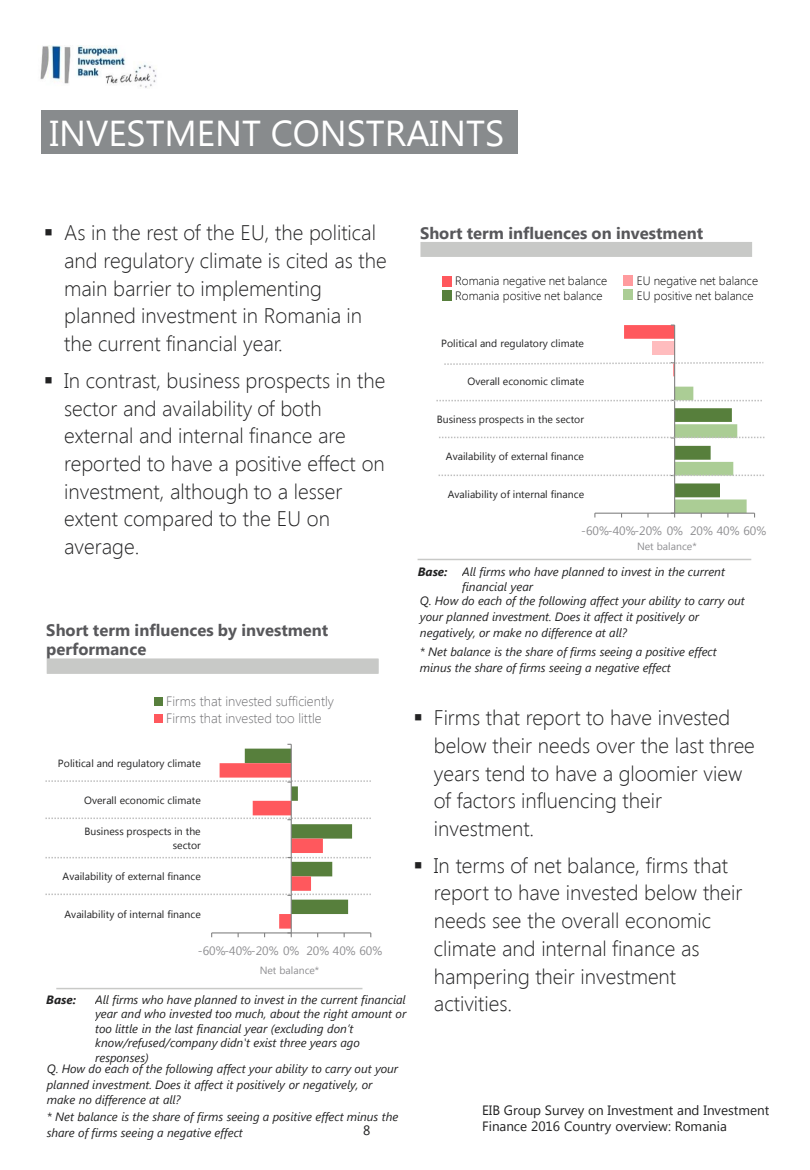
<style>
.page{position:relative;width:810px;height:1170px;background:#fff}
.page>*{position:absolute;margin:0;border:0;box-sizing:border-box;transform-origin:0 0}
.t1{font:36px "Segoe UI";color:#fff}
.t2{font:300 21.15px "Segoe UI";color:#222223}
.t3{font:300 21px/27.8px "Segoe UI";color:#222223}
.t4{font:700 16.5px/19.8px "Segoe UI";color:#58585b}
.t5{font:13.5px/15.3px "Segoe UI";color:#222223}
.t6{font:300 13.5px "Segoe UI";color:#6e6e71}
.t7{font:italic 12px/15.9px "Segoe UI";letter-spacing:-.005em;color:#222223}
.t8{font:300 12px "Segoe UI";color:#000}
.t9{font:12px "Segoe UI";color:#8f8f92}
.t10{font:italic 700 12px "Segoe UI";letter-spacing:-.005em;color:#222223}
.t11{font:10.5px "Segoe UI";color:#222223}
.t12{font:10.5px "Segoe UI";color:#8f8f92}
</style>
<div class="page">
<img style="left:40px;top:46px;width:117px;height:42px">
<div style="left:41px;top:111px;width:477px;height:43px;background:#888b8d"></div>
<div style="left:47px;top:659px;width:331px;height:15px;background:#c8c9c7"></div>
<hr style="left:56px;top:988px;width:306px;height:1px;background:#c8c9c7">
<div style="left:420px;top:242px;width:332px;height:15px;background:#c8c9c7"></div>
<hr style="left:418px;top:559px;width:333px;height:1px;background:#c8c9c7">
<svg style="left:45px;top:744px;width:326px;height:193px"></svg>
<div style="left:155px;top:698px;width:8px;height:8px;background:#577f3c"></div>
<div style="left:155px;top:715px;width:8px;height:8px;background:#ff585d"></div>
<hr style="left:674px;top:325px;width:1px;height:188px;background:#7f7f7f">
<svg style="left:444px;top:325px;width:320px;height:51px"></svg>
<svg style="left:436px;top:387px;width:328px;height:131px"></svg>
<div style="left:442px;top:277px;width:10px;height:10px;background:#ff585d"></div>
<div style="left:442px;top:291px;width:10px;height:10px;background:#577f3c"></div>
<div style="left:624px;top:276px;width:9px;height:10px;background:#ff9b9e"></div>
<div style="left:623px;top:290px;width:10px;height:10px;background:#abcd95"></div>
<p class="t1" style="left:50px;top:107px;width:456px">INVESTMENT CONSTRAINTS</p>
<p class="t3" style="left:64px;top:217px;width:324px;text-indent:-20px">▪ As in the rest of the EU, the political and regulatory climate is cited as the</p>
<p class="t2" style="left:64px;top:273px;width:259px">main barrier to implementing</p>
<p class="t3" style="left:64px;top:300px;width:299px">planned investment in Romania in the current financial year.</p>
<p class="t3" style="left:64px;top:365px;width:323px;text-indent:-20px">▪ In contrast, business prospects in the sector and availability of both external and internal finance are reported to have a positive effect on investment, although to a lesser extent compared to the EU on average.</p>
<p class="t4" style="left:46px;top:618px;width:284px">Short term influences by investment performance</p>
<p class="t6" style="left:166px;top:691px;width:169px">Firms that invested sufficiently</p>
<p class="t6" style="left:166px;top:709px;width:157px">Firms that invested too little</p>
<p class="t11" style="left:58px;top:755px;width:144px">Political and regulatory climate</p>
<p class="t11" style="left:84px;top:793px;width:118px">Overall economic climate</p>
<p class="t11" style="left:85px;top:824px;width:118px">Business prospects in the</p>
<p class="t11" style="left:173px;top:838px;width:30px">sector</p>
<p class="t11" style="left:63px;top:869px;width:140px">Availability of external finance</p>
<p class="t11" style="left:64px;top:906px;width:138px">Availability of internal finance</p>
<p class="t9" style="left:198px;top:942px;width:103px">-60%-40%-20% 0%</p>
<p class="t9" style="left:306px;top:942px;width:77px">20% 40% 60%</p>
<p class="t12" style="left:260px;top:963px;width:61px">Net balance*</p>
<p class="t10" style="left:46px;top:991px;width:31px">Base:</p>
<p class="t7" style="left:95px;top:992px;width:313px;line-height:14.4px">All firms who have planned to invest in the current financial year and who invested too much, about the right amount or too little in the last financial year (excluding don’t know/refused/company didn't exist three years ago responses)</p>
<p class="t7" style="left:47px;top:1060px;width:353px">Q. How do each of the following affect your ability to carry out your planned investment. Does it affect it positively or negatively, or make no difference at all?</p>
<p class="t7" style="left:47px;top:1108px;width:353px">* Net balance is the share of firms seeing a positive effect minus the share of firms seeing a negative effect</p>
<p class="t5" style="left:363px;top:1122px;width:9px">8</p>
<p class="t4" style="left:420px;top:221px;width:285px">Short term influences on investment</p>
<p class="t8" style="left:455px;top:272px;width:153px">Romania negative net balance</p>
<p class="t8" style="left:455px;top:287px;width:149px">Romania positive net balance</p>
<p class="t11" style="left:441px;top:336px;width:144px">Political and regulatory climate</p>
<p class="t11" style="left:468px;top:374px;width:118px">Overall economic climate</p>
<p class="t11" style="left:437px;top:411px;width:149px">Business prospects in the sector</p>
<p class="t11" style="left:446px;top:449px;width:140px">Availability of external finance</p>
<p class="t11" style="left:448px;top:487px;width:138px">Avaliability of internal finance</p>
<p class="t8" style="left:637px;top:272px;width:123px">EU negative net balance</p>
<p class="t8" style="left:637px;top:287px;width:118px">EU positive net balance</p>
<p class="t9" style="left:581px;top:522px;width:103px">-60%-40%-20% 0%</p>
<p class="t9" style="left:690px;top:522px;width:78px">20% 40% 60%</p>
<p class="t12" style="left:637px;top:538px;width:61px">Net balance*</p>
<p class="t10" style="left:418px;top:564px;width:31px">Base:</p>
<p class="t7" style="left:462px;top:564px;width:264px;line-height:14.4px">All firms who have planned to invest in the current financial year</p>
<p class="t7" style="left:420px;top:592px;width:326px">Q. How do each of the following affect your ability to carry out your planned investment. Does it affect it positively or negatively, or make no difference at all?</p>
<p class="t7" style="left:420px;top:643px;width:298px">* Net balance is the share of firms seeing a positive effect minus the share of firms seeing a negative effect</p>
<p class="t3" style="left:434px;top:702px;width:323px;text-indent:-20px">▪ Firms that report to have invested below their needs over the last three</p>
<p class="t2" style="left:434px;top:758px;width:310px">years tend to have a gloomier view</p>
<p class="t3" style="left:434px;top:785px;width:230px">of factors influencing their investment.</p>
<p class="t3" style="left:434px;top:850px;width:310px;text-indent:-20px">▪ In terms of net balance, firms that report to have invested below their needs see the overall economic climate and internal finance as hampering their investment activities.</p>
<p class="t5" style="left:482px;top:1102px;width:289px">EIB Group Survey on Investment and Investment<br>Finance 2016 Country overview: Romania</p>
</div>
